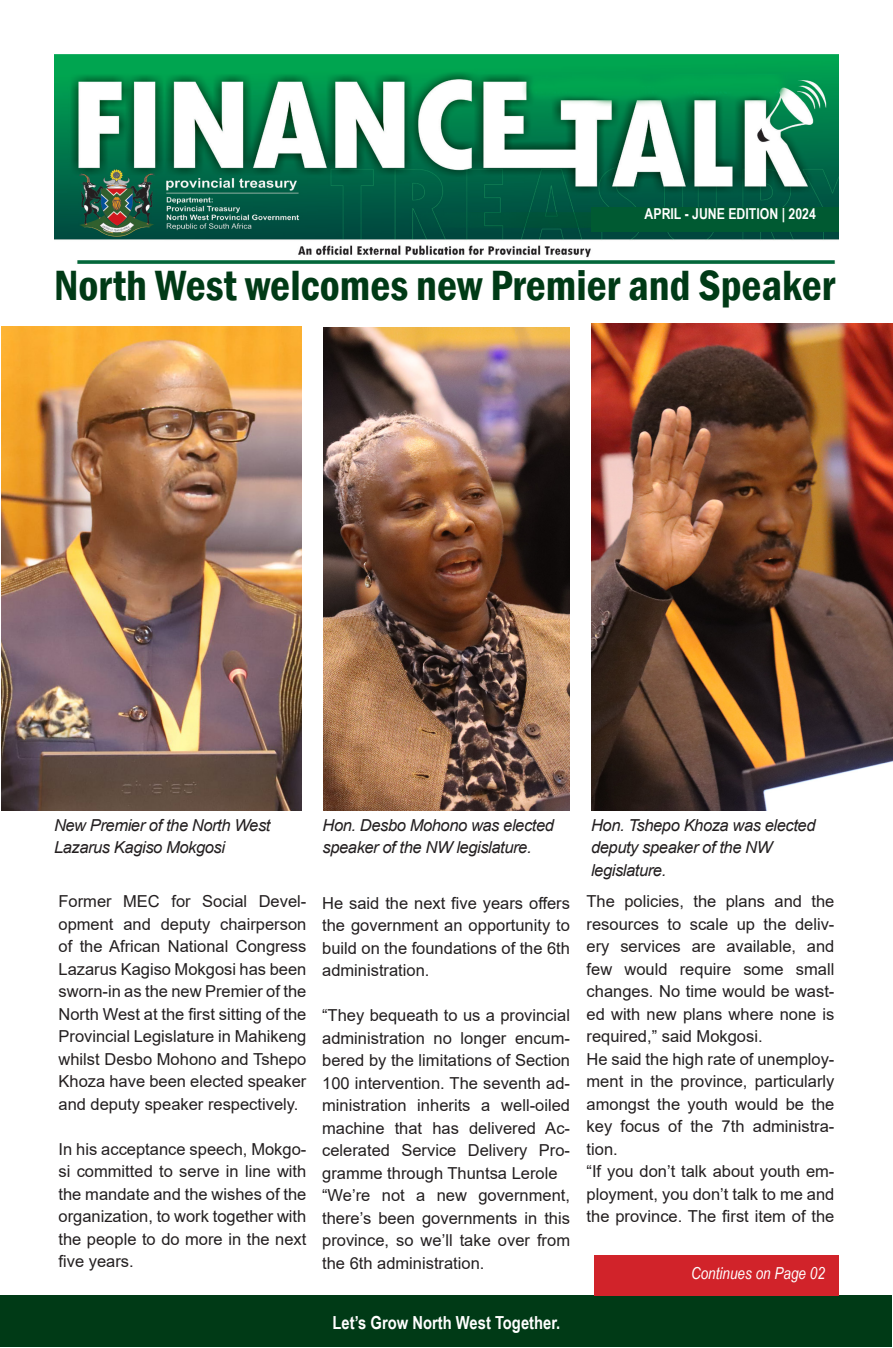
<style>
.page{position:relative;width:893px;height:1348px;background:#fff}
.page>*{position:absolute;margin:0;border:0;box-sizing:border-box;transform-origin:0 0}
.t1{font:600 condensed 43.5px "Franklin Gothic";color:#003a16}
.t2{font:700 18px "Arial Narrow";color:#fff}
.t3{font:16.5px/22.5px "Arial";color:#231f20;text-align:justify}
.t4{font:italic 16.5px/22.5px "Arial";letter-spacing:-.025em;color:#231f20}
.t5{font:italic 16.5px "Arial Narrow";color:#fff}
.t6{font:700 15px "Arial Narrow";color:#fff}
</style>
<div class="page">
<img style="left:54px;top:54px;width:785px;height:210px">
<div style="left:591px;top:208px;width:248px;height:24px;background:#005a32"></div>
<div style="left:1px;top:1295px;width:891px;height:52px;background:#003a16"></div>
<div style="left:594px;top:1255px;width:245px;height:40px;background:#d1232a"></div>
<img style="left:2px;top:326px;width:300px;height:484px">
<img style="left:323px;top:327px;width:247px;height:483px">
<img style="left:592px;top:324px;width:300px;height:486px">
<p class="t6" style="left:645px;top:202px;width:173px">APRIL - JUNE EDITION | 2024</p>
<p class="t1" style="left:54px;top:257px;width:783px">North West welcomes new Premier and Speaker</p>
<p class="t4" style="left:54px;top:814px;width:218px">New Premier of the North West<br>Lazarus Kagiso Mokgosi</p>
<p class="t4" style="left:323px;top:814px;width:233px">Hon. Desbo Mohono was elected speaker of the NW legislature.</p>
<p class="t4" style="left:591px;top:814px;width:226px">Hon. Tshepo Khoza was elected deputy speaker of the NW</p>
<p class="t4" style="left:591px;top:859px;width:77px">legislature.</p>
<p class="t3" style="left:58px;top:890px;width:249px">Former MEC for Social Devel&shy;opment and deputy chairperson of the African National Congress Lazarus Kagiso Mokgosi has been sworn-in as the new Premier of the North West at the first sitting of the Provincial Legislature in Mahikeng whilst Desbo Mohono and Tshepo Khoza have been elected speaker and deputy speaker respectively.</p>
<p class="t3" style="left:58px;top:1137px;width:249px">In his acceptance speech, Mokgo&shy;si committed to serve in line with the mandate and the wishes of the organization, to work together with the people to do more in the next five years.</p>
<p class="t3" style="left:322px;top:891px;width:249px">He said the next five years offers the government an opportunity to build on the foundations of the 6th administration.</p>
<p class="t3" style="left:322px;top:1004px;width:249px">“They bequeath to us a provincial administration no longer encum&shy;bered by the limitations of Section 100 intervention. The seventh ad&shy;ministration inherits a well-oiled machine that has delivered Ac&shy;celerated Service Delivery Pro&shy;gramme through Thuntsa Lerole</p>
<p class="t3" style="left:322px;top:1184px;width:249px">“We’re not a new government, there’s been governments in this province, so we’ll take over from the 6th administration.</p>
<p class="t2" style="left:333px;top:1309px;width:229px">Let’s Grow North West Together.</p>
<p class="t3" style="left:587px;top:890px;width:249px">The policies, the plans and the resources to scale up the deliv&shy;ery services are available, and few would require some small changes. No time would be wast&shy;ed with new plans where none is required,” said Mokgosi.</p>
<p class="t3" style="left:587px;top:1047px;width:249px">He said the high rate of unemploy&shy;ment in the province, particularly amongst the youth would be the key focus of the 7th administra&shy;tion.</p>
<p class="t3" style="left:587px;top:1160px;width:249px">“If you don’t talk about youth em&shy;ployment, you don’t talk to me and the province. The first item of the</p>
<p class="t5" style="left:691px;top:1262px;width:135px">Continues on Page 02</p>
</div>
